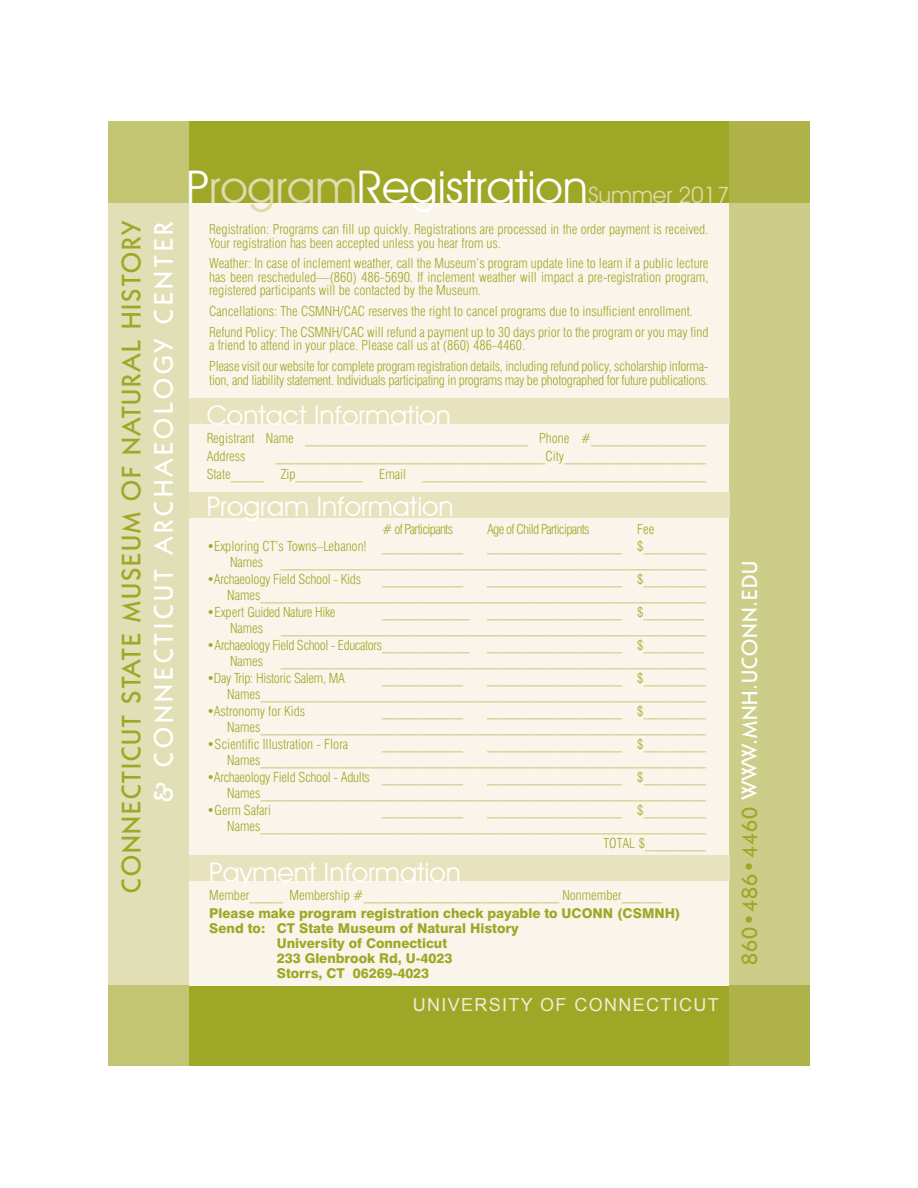
<style>
.page{position:relative;width:918px;height:1188px;background:#fff}
.page>*{position:absolute;margin:0;border:0;box-sizing:border-box;transform-origin:0 0}
.t1{font:45px "Avant Garde IT Cby BT";color:#fff}
.Body_Text{font:27px "Avant Garde IT Cby BT";color:#fff}
.t2{font:500 27px "Kabel IT Cby BT";letter-spacing:.075em;color:#9fa727}
.t3{font:500 27px "Kabel IT Cby BT";letter-spacing:.15em;color:#fff}
.t4{font:500 22.05px "Kabel IT Cby BT";letter-spacing:.05em;color:#fff}
.t5{font:18px "Arial";letter-spacing:.075em;color:#f0ecd4}
.Body_Text-2{font:300 condensed 13.5px/18px "Swiss 721 BT";color:#9fa727}
.body_text{font:300 condensed 13.5px/13.5px "Swiss 721 BT";color:#9fa727}
.body_text-2{font:300 condensed 13.5px/13.5px "Swiss 721 BT";letter-spacing:-.02em;color:#9fa727}
.Body_Text-3{font:800 13.5px "Swiss 721 BT";color:#9fa727}
.Body_Text-4{font:300 condensed 13.5px "Swiss 721 BT";letter-spacing:-.02em;color:#9fa727}
.Body_Text-5{font:300 condensed 13.5px "Swiss 721 BT";letter-spacing:-.03em;color:#9fa727}
.Body_Text-6{font:300 condensed 13.5px "Swiss 721 BT";letter-spacing:-.05em;color:#9fa727}
.s1{color:#dedbad}
.s2{font-size:22.5px;color:#dddbaa}
.s3{color:#9fa727}
</style>
<div class="page">
<div style="left:108px;top:122px;width:702px;height:81px;background:#9fa727"></div>
<div style="left:108px;top:986px;width:702px;height:80px;background:#9fa727"></div>
<svg style="left:729px;top:122px;width:81px;height:944px;background:#c6c87d"></svg>
<svg style="left:108px;top:122px;width:81px;height:944px;background:#dbdaa9"></svg>
<div style="left:189px;top:203px;width:540px;height:783px;background:#f9f5ea"></div>
<div style="left:189px;top:398px;width:541px;height:25px;background:#e7e3bf"></div>
<div style="left:189px;top:856px;width:540px;height:25px;background:#e7e3bf"></div>
<div style="left:189px;top:492px;width:540px;height:25px;background:#e7e3bf"></div>
<p class="t2" style="left:114px;top:893px;width:674px;rotate:-90deg">CONNECTICUT STATE MUSEUM OF NATURAL HISTORY</p>
<p class="t3" style="left:147px;top:802px;width:582px;rotate:-90deg">&amp; CONNECTICUT ARCHAEOLOGY CENTER</p>
<p class="t1" style="left:186px;top:160px;width:545px">P<span class="s1">rogram</span>Registration<span class="s2">Summer 2017</span></p>
<p class="body_text" style="left:209px;top:223px;width:501px">Registration: Programs can fill up quickly. Registrations are processed in the order payment is received.<br>Your registration has been accepted unless you hear from us.</p>
<p class="body_text" style="left:209px;top:257px;width:501px;text-align:justify">Weather: In case of inclement weather, call the Museum’s program update line to learn if a public lecture has been rescheduled—(860) 486-5690. If inclement weather will impact a pre-registration program, registered participants will be contacted by the Museum.</p>
<p class="body_text" style="left:209px;top:304px;width:485px">Cancellations: The CSMNH/CAC reserves the right to cancel programs due to insufficient enrollment.</p>
<p class="body_text" style="left:209px;top:325px;width:501px">Refund Policy: The CSMNH/CAC will refund a payment up to 30 days prior to the program or you may find a friend to attend in your place. Please call us at (860) 486-4460.</p>
<p class="body_text-2" style="left:209px;top:359px;width:501px">Please visit our website for complete program registration details, including refund policy, scholarship informa&shy;tion, and liability statement. Individuals participating in programs may be photographed for future publications.</p>
<p class="Body_Text" style="left:207px;top:399px;width:246px">Contact Information</p>
<p class="Body_Text-2" style="left:207px;top:429px;width:501px">Registrant Name _________________________________ Phone #_________________<br>Address</p>
<p class="Body_Text-2" style="left:207px;top:447px;width:501px;text-align:right">________________________________________City_____________________<br>State_____ Zip__________ Email __________________________________________</p>
<p class="Body_Text" style="left:207px;top:490px;width:248px">Program Information</p>
<p class="Body_Text-6" style="left:382px;top:521px;width:72px"># of Participants</p>
<p class="Body_Text-6" style="left:487px;top:521px;width:104px">Age of Child Participants</p>
<p class="Body_Text-2" style="left:637px;top:521px;width:19px">Fee</p>
<p class="Body_Text-2" style="left:207px;top:537px;width:258px">•Exploring CT’s Towns–Lebanon! ____________</p>
<p class="Body_Text-2" style="left:487px;top:537px;width:220px">____________________ $_________</p>
<p class="Body_Text-2" style="left:230px;top:554px;width:35px">Names</p>
<p class="Body_Text-2" style="left:281px;top:554px;width:427px">_______________________________________________________________</p>
<p class="Body_Text-4" style="left:207px;top:571px;width:156px">•Archaeology Field School - Kids</p>
<p class="Body_Text-2" style="left:382px;top:570px;width:82px">____________</p>
<p class="Body_Text-2" style="left:487px;top:570px;width:220px">____________________ $_________</p>
<p class="Body_Text-2" style="left:227px;top:587px;width:480px">Names__________________________________________________________________</p>
<p class="Body_Text-4" style="left:207px;top:604px;width:130px">•Expert Guided Nature Hike</p>
<p class="Body_Text-2" style="left:382px;top:603px;width:89px">_____________</p>
<p class="Body_Text-2" style="left:487px;top:603px;width:219px">____________________ $_________</p>
<p class="Body_Text-2" style="left:230px;top:620px;width:35px">Names</p>
<p class="Body_Text-2" style="left:281px;top:620px;width:427px">_______________________________________________________________</p>
<p class="Body_Text-5" style="left:207px;top:637px;width:265px">•Archaeology Field School - Educators_____________</p>
<p class="Body_Text-2" style="left:487px;top:636px;width:219px">____________________ $_________</p>
<p class="Body_Text-2" style="left:230px;top:653px;width:35px">Names</p>
<p class="Body_Text-2" style="left:281px;top:653px;width:427px">_______________________________________________________________</p>
<p class="Body_Text-4" style="left:207px;top:670px;width:140px">•Day Trip: Historic Salem, MA</p>
<p class="Body_Text-2" style="left:382px;top:669px;width:82px">____________</p>
<p class="Body_Text-2" style="left:487px;top:669px;width:220px">____________________ $_________</p>
<p class="Body_Text-2" style="left:227px;top:686px;width:480px">Names__________________________________________________________________</p>
<p class="Body_Text-2" style="left:207px;top:702px;width:100px">•Astronomy for Kids</p>
<p class="Body_Text-2" style="left:382px;top:702px;width:82px">____________</p>
<p class="Body_Text-2" style="left:487px;top:702px;width:220px">____________________ $_________</p>
<p class="Body_Text-2" style="left:227px;top:719px;width:480px">Names__________________________________________________________________</p>
<p class="Body_Text-2" style="left:207px;top:735px;width:143px">•Scientific Illustration - Flora</p>
<p class="Body_Text-2" style="left:382px;top:735px;width:82px">____________</p>
<p class="Body_Text-2" style="left:487px;top:735px;width:220px">____________________ $_________</p>
<p class="Body_Text-2" style="left:227px;top:752px;width:480px">Names__________________________________________________________________</p>
<p class="Body_Text-4" style="left:207px;top:769px;width:258px">•Archaeology Field School - Adults ____________</p>
<p class="Body_Text-2" style="left:487px;top:768px;width:220px">____________________ $_________</p>
<p class="Body_Text-2" style="left:227px;top:785px;width:480px">Names__________________________________________________________________</p>
<p class="Body_Text-2" style="left:207px;top:801px;width:66px">•Germ Safari</p>
<p class="Body_Text-2" style="left:382px;top:801px;width:82px">____________</p>
<p class="Body_Text-2" style="left:487px;top:801px;width:220px">____________________ $_________</p>
<p class="Body_Text-2" style="left:227px;top:818px;width:480px">Names__________________________________________________________________</p>
<p class="Body_Text-2" style="left:604px;top:834px;width:104px">TOTAL $_________</p>
<p class="Body_Text" style="left:209px;top:856px;width:253px">Payment Information</p>
<p class="Body_Text-2" style="left:209px;top:887px;width:454px">Member_____ Membership #_____________________________ Nonmember______</p>
<p class="Body_Text-3" style="left:209px;top:905px;width:473px">Please make program registration check payable to UCONN (CSMNH)</p>
<p class="Body_Text-3" style="left:209px;top:920px;width:311px">Send to: CT State Museum of Natural History</p>
<p class="Body_Text-3" style="left:277px;top:935px;width:172px">University of Connecticut</p>
<p class="Body_Text-3" style="left:277px;top:950px;width:177px">233 Glenbrook Rd, U-4023</p>
<p class="Body_Text-3" style="left:277px;top:965px;width:154px">Storrs, CT 06269-4023</p>
<p class="t5" style="left:413px;top:993px;width:308px">UNIVERSITY OF CONNECTICUT</p>
<p class="t4" style="left:736px;top:965px;width:406px;rotate:-90deg"><span class="s3">860•486•4460</span> WWW.MNH.UCONN.EDU</p>
</div>
